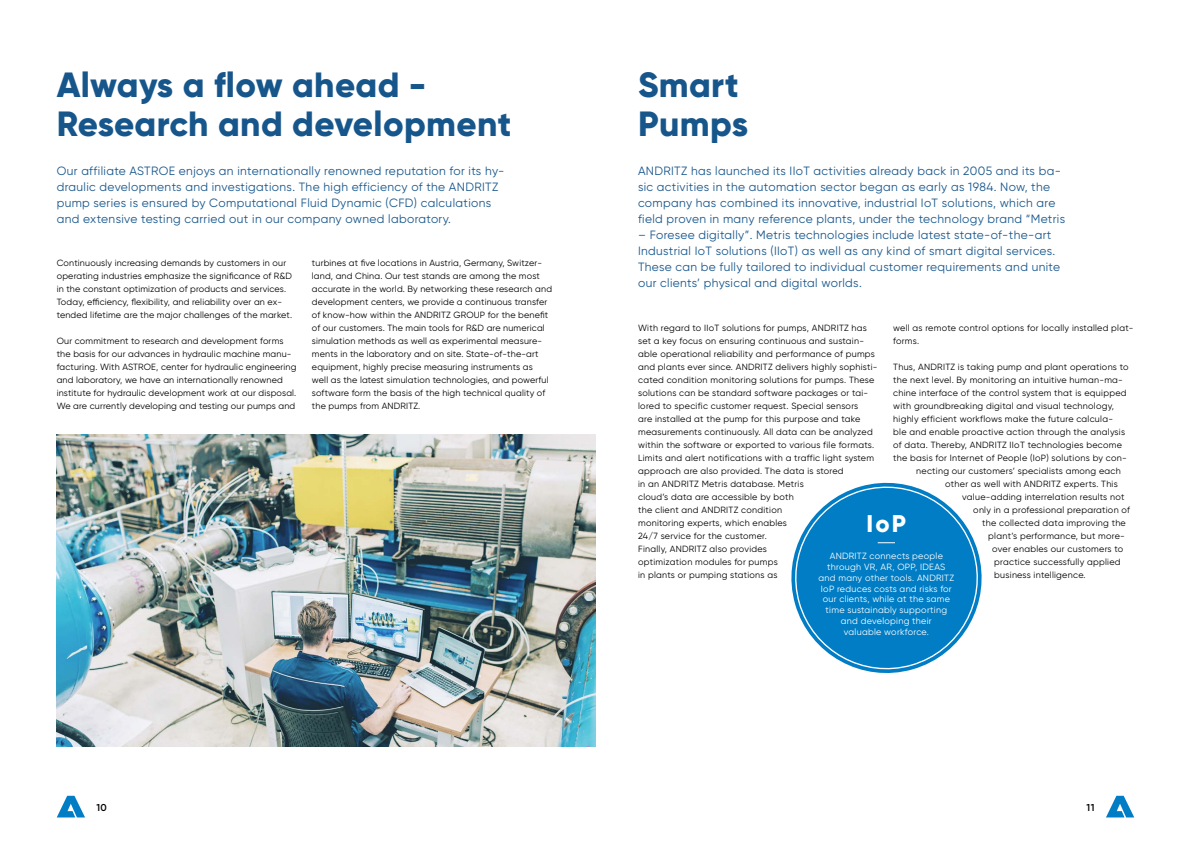
<style>
.page{position:relative;width:1191px;height:842px;background:#fff}
.page>*{position:absolute;margin:0;border:0;box-sizing:border-box;transform-origin:0 0}
.t1{font:800 35px/39px "Gilroy";letter-spacing:.01em;color:#17568b}
.t2{font:800 24.2px "Gilroy";color:#fff}
.t3{font:12px/16px "Gilroy";letter-spacing:.03em;color:#17568b}
.t4{font:600 10px "Gilroy";color:#000}
.t5{font:9px/13px "Gilroy";letter-spacing:.02em;color:#000}
.t6{font:9px/11px "Gilroy";letter-spacing:.03em;color:#fff;text-align:center}
</style>
<div class="page">
<svg style="left:57px;top:796px;width:28px;height:21px"></svg>
<svg style="left:1106px;top:796px;width:28px;height:21px"></svg>
<img style="left:57px;top:435px;width:538px;height:312px">
<svg style="left:791px;top:482px;width:191px;height:191px;fill:#007dc5"></svg>
<svg style="left:877px;top:542px;width:18px;height:1px"></svg>
<h1 class="t1" style="left:57px;top:65px;width:456px">Always a flow ahead -<br>Research and development</h1>
<p class="t3" style="left:57px;top:163px;width:449px">Our affiliate ASTROE enjoys an internationally renowned reputation for its hy&shy;draulic developments and investigations. The high efficiency of the ANDRITZ pump series is ensured by Computational Fluid Dynamic (CFD) calculations and extensive testing carried out in our company owned laboratory.</p>
<p class="t5" style="left:57px;top:256px;width:237px">Continuously increasing demands by customers in our operating industries emphasize the significance of R&amp;D in the constant optimization of products and services.<br>Today, efficiency, flexibility, and reliability over an ex&shy;tended lifetime are the major challenges of the market.</p>
<p class="t5" style="left:57px;top:334px;width:241px">Our commitment to research and development forms the basis for our advances in hydraulic machine manu&shy;facturing. With ASTROE, center for hydraulic engineering and laboratory, we have an internationally renowned institute for hydraulic development work at our disposal.<br>We are currently developing and testing our pumps and</p>
<p class="t5" style="left:312px;top:256px;width:242px">turbines at five locations in Austria, Germany, Switzer&shy;land, and China. Our test stands are among the most accurate in the world. By networking these research and development centers, we provide a continuous transfer of know-how within the ANDRITZ GROUP for the benefit of our customers. The main tools for R&amp;D are numerical simulation methods as well as experimental measure&shy;ments in the laboratory and on site. State-of-the-art equipment, highly precise measuring instruments as<br>well as the latest simulation technologies, and powerful software form the basis of the high technical quality of the pumps from ANDRITZ.</p>
<h1 class="t1" style="left:638px;top:65px;width:112px">Smart<br>Pumps</h1>
<p class="t3" style="left:638px;top:163px;width:428px">ANDRITZ has launched its IIoT activities already back in 2005 and its ba&shy;sic activities in the automation sector began as early as 1984. Now, the company has combined its innovative, industrial IoT solutions, which are field proven in many reference plants, under the technology brand “Metris</p>
<p class="t3" style="left:638px;top:227px;width:423px">– Foresee digitally”. Metris technologies include latest state-of-the-art Industrial IoT solutions (IIoT) as well as any kind of smart digital services.<br>These can be fully tailored to individual customer requirements and unite our clients’ physical and digital worlds.</p>
<p class="t5" style="left:638px;top:321px;width:241px">With regard to IIoT solutions for pumps, ANDRITZ has set a key focus on ensuring continuous and sustain&shy;able operational reliability and performance of pumps and plants ever since. ANDRITZ delivers highly sophisti&shy;cated condition monitoring solutions for pumps. These solutions can be standard software packages or tai&shy;lored to specific customer request. Special sensors<br>are installed at the pump for this purpose and take measurements continuously. All data can be analyzed within the software or exported to various file formats.<br>Limits and alert notifications with a traffic light system approach are also provided. The data is stored<br>in an ANDRITZ Metris database. Metris<br>cloud’s data are accessible by both<br>the client and ANDRITZ condition<br>monitoring experts, which enables<br>24/7 service for the customer.<br>Finally, ANDRITZ also provides<br>optimization modules for pumps<br>in plants or pumping stations as</p>
<p class="t5" style="left:893px;top:321px;width:242px">well as remote control options for locally installed plat&shy;forms.</p>
<p class="t5" style="left:893px;top:360px;width:237px">Thus, ANDRITZ is taking pump and plant operations to</p>
<p class="t5" style="left:893px;top:373px;width:231px">the next level. By monitoring an intuitive human-ma-</p>
<p class="t5" style="left:893px;top:386px;width:235px">chine interface of the control system that is equipped</p>
<p class="t5" style="left:893px;top:399px;width:222px">with groundbreaking digital and visual technology,</p>
<p class="t5" style="left:893px;top:412px;width:221px">highly efficient workflows make the future calcula-</p>
<p class="t5" style="left:893px;top:425px;width:233px">ble and enable proactive action through the analysis</p>
<p class="t5" style="left:893px;top:438px;width:230px">of data. Thereby, ANDRITZ IIoT technologies become</p>
<p class="t5" style="left:893px;top:451px;width:235px">the basis for Internet of People (IoP) solutions by con-</p>
<p class="t5" style="left:916px;top:464px;width:206px">necting our customers’ specialists among each</p>
<p class="t5" style="left:945px;top:477px;width:174px">other as well with ANDRITZ experts. This</p>
<p class="t5" style="left:962px;top:490px;width:164px">value-adding interrelation results not</p>
<p class="t5" style="left:973px;top:503px;width:158px">only in a professional preparation of</p>
<p class="t5" style="left:982px;top:516px;width:145px">the collected data improving the</p>
<p class="t5" style="left:988px;top:529px;width:138px">plant’s performance, but more-</p>
<p class="t5" style="left:992px;top:542px;width:133px">over enables our customers to</p>
<p class="t5" style="left:994px;top:555px;width:128px">practice successfully applied</p>
<p class="t5" style="left:994px;top:568px;width:93px">business intelligence.</p>
<h2 class="t2" style="left:866px;top:509px;width:41px">IoP</h2>
<p class="t6" style="left:818px;top:550px;width:137px">ANDRITZ connects people through VR, AR, OPP, IDEAS and many other tools. ANDRITZ<br>IoP reduces costs and risks for our clients, while at the same time sustainably supporting and developing their<br>valuable workforce.</p>
<p class="t4" style="left:96px;top:801px;width:12px">10</p>
<p class="t4" style="left:1086px;top:801px;width:9px">11</p>
</div>
